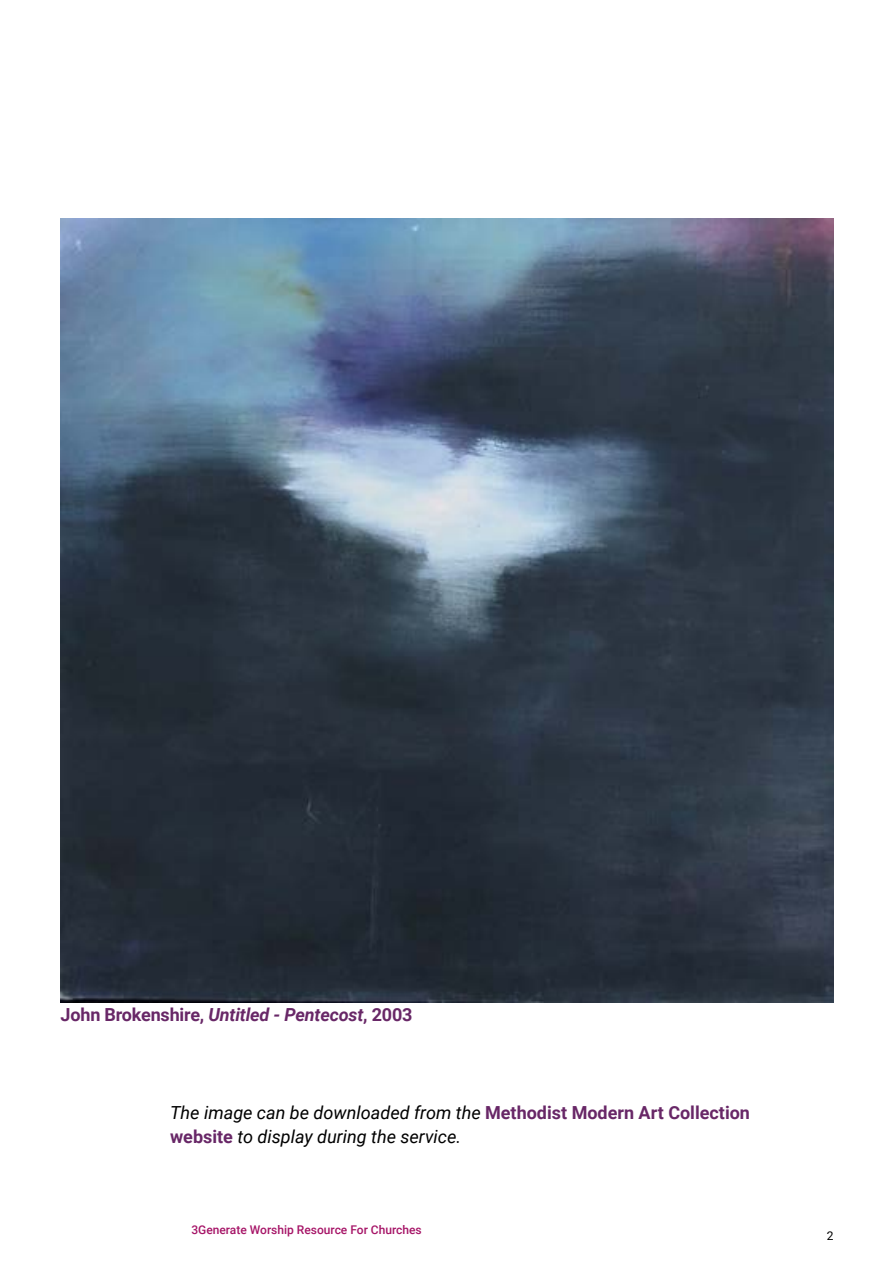
<style>
.page{position:relative;width:893px;height:1263px;background:#fff}
.page>*{position:absolute;margin:0;border:0;box-sizing:border-box;transform-origin:0 0}
.t1{font:italic 18px/24px "Roboto";color:#000}
.t2{font:700 18px "Roboto";letter-spacing:-.01em;color:#682767}
.t3{font:500 12px "Roboto";color:#a61467}
.t4{font:12px "Roboto";color:#000}
.s1{font-style:italic}
.s2{font-weight:700;font-style:normal;color:#682767}
</style>
<div class="page">
<img style="left:60px;top:218px;width:773px;height:784px">
<p class="t2" style="left:61px;top:1002px;width:353px">John Brokenshire, <span class="s1">Untitled - Pentecost</span>, 2003</p>
<p class="t1" style="left:170px;top:1100px;width:581px">The image can be downloaded from the <span class="s2">Methodist Modern Art Collection website</span> to display during the service.</p>
<p class="t3" style="left:191px;top:1221px;width:232px">3Generate Worship Resource For Churches</p>
<p class="t4" style="left:827px;top:1227px;width:8px">2</p>
</div>
